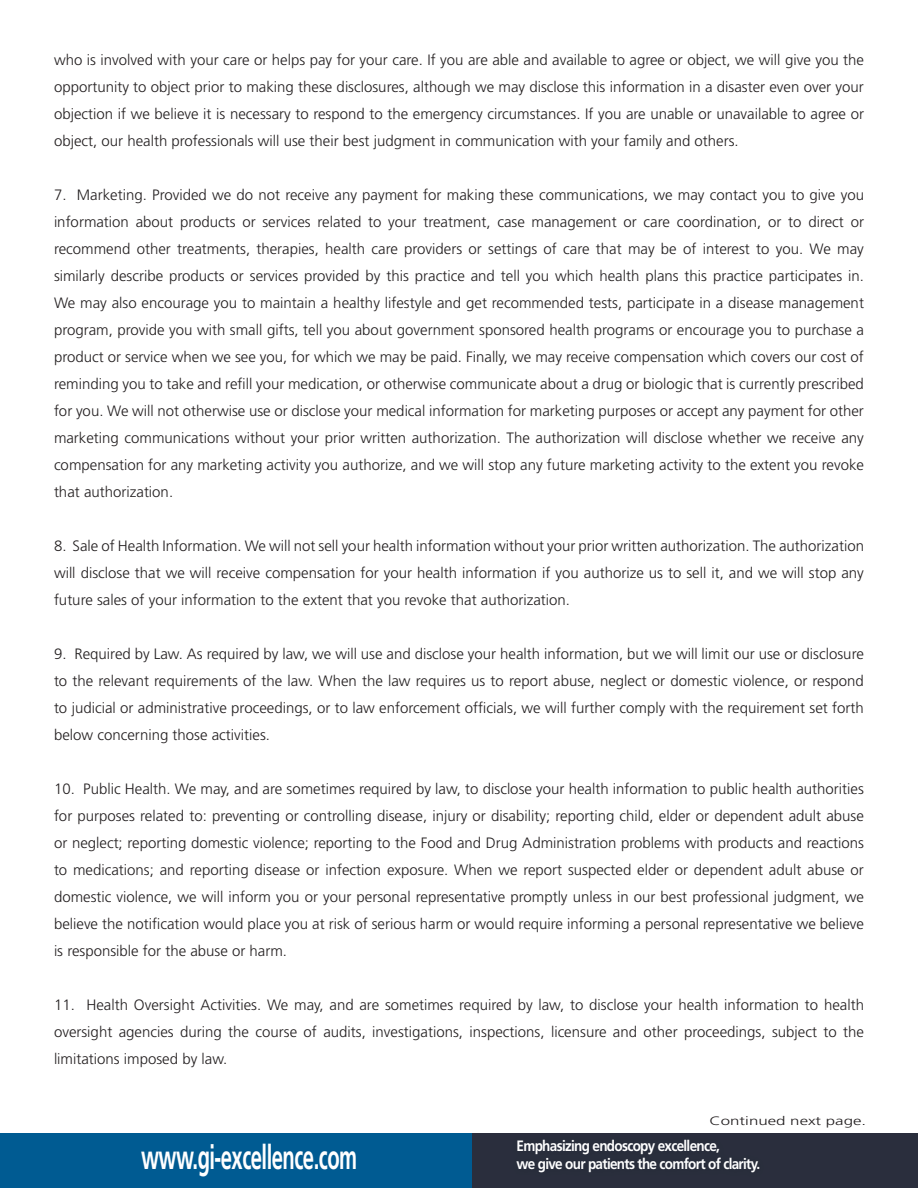
<style>
.page{position:relative;width:918px;height:1188px;background:#fff}
.page>*{position:absolute;margin:0;border:0;box-sizing:border-box;transform-origin:0 0}
.t1{font:700 33.75px "Frutiger LT Std";letter-spacing:-.025em;color:#fff;scale:.6 1}
.t2{font:300 15px/27px "Frutiger LT Std";color:#231f20;text-align:justify}
.t3{font:700 15px/18px "Frutiger LT Std";letter-spacing:-.05em;color:#fff;scale:.9 1}
.t4{font:300 12.15px "Frutiger LT Std";color:#231f20;scale:1.39 1}
</style>
<div class="page">
<div style="left:0;top:1133px;width:472px;height:55px;background:#005b92"></div>
<div style="left:472px;top:1133px;width:446px;height:55px;background:#2a2e3d"></div>
<p class="t2" style="left:54px;top:47px;width:812px">who is involved with your care or helps pay for your care. If you are able and available to agree or object, we will give you the opportunity to object prior to making these disclosures, although we may disclose this information in a disaster even over your objection if we believe it is necessary to respond to the emergency circumstances. If you are unable or unavailable to agree or object, our health professionals will use their best judgment in communication with your family and others.</p>
<p class="t2" style="left:54px;top:182px;width:812px">7. Marketing. Provided we do not receive any payment for making these communications, we may contact you to give you information about products or services related to your treatment, case management or care coordination, or to direct or recommend other treatments, therapies, health care providers or settings of care that may be of interest to you. We may similarly describe products or services provided by this practice and tell you which health plans this practice participates in.<br>We may also encourage you to maintain a healthy lifestyle and get recommended tests, participate in a disease management program, provide you with small gifts, tell you about government sponsored health programs or encourage you to purchase a product or service when we see you, for which we may be paid. Finally, we may receive compensation which covers our cost of reminding you to take and refill your medication, or otherwise communicate about a drug or biologic that is currently prescribed for you. We will not otherwise use or disclose your medical information for marketing purposes or accept any payment for other marketing communications without your prior written authorization. The authorization will disclose whether we receive any compensation for any marketing activity you authorize, and we will stop any future marketing activity to the extent you revoke that authorization.</p>
<p class="t2" style="left:54px;top:533px;width:812px">8. Sale of Health Information. We will not sell your health information without your prior written authorization. The authorization will disclose that we will receive compensation for your health information if you authorize us to sell it, and we will stop any future sales of your information to the extent that you revoke that authorization.</p>
<p class="t2" style="left:54px;top:641px;width:811px">9. Required by Law. As required by law, we will use and disclose your health information, but we will limit our use or disclosure to the relevant requirements of the law. When the law requires us to report abuse, neglect or domestic violence, or respond to judicial or administrative proceedings, or to law enforcement officials, we will further comply with the requirement set forth below concerning those activities.</p>
<p class="t2" style="left:54px;top:776px;width:812px">10. Public Health. We may, and are sometimes required by law, to disclose your health information to public health authorities for purposes related to: preventing or controlling disease, injury or disability; reporting child, elder or dependent adult abuse or neglect; reporting domestic violence; reporting to the Food and Drug Administration problems with products and reactions to medications; and reporting disease or infection exposure. When we report suspected elder or dependent adult abuse or domestic violence, we will inform you or your personal representative promptly unless in our best professional judgment, we believe the notification would place you at risk of serious harm or would require informing a personal representative we believe is responsible for the abuse or harm.</p>
<p class="t2" style="left:54px;top:992px;width:812px">11. Health Oversight Activities. We may, and are sometimes required by law, to disclose your health information to health oversight agencies during the course of audits, investigations, inspections, licensure and other proceedings, subject to the limitations imposed by law.</p>
<p class="t4" style="left:710px;top:1114px;width:114px">Continued next page.</p>
<p class="t1" style="left:141px;top:1137px;width:362px">www.gi-excellence.com</p>
<p class="t3" style="left:517px;top:1137px;width:272px">Emphasizing endoscopy excellence,<br>we give our patients the comfort of clarity.</p>
</div>
